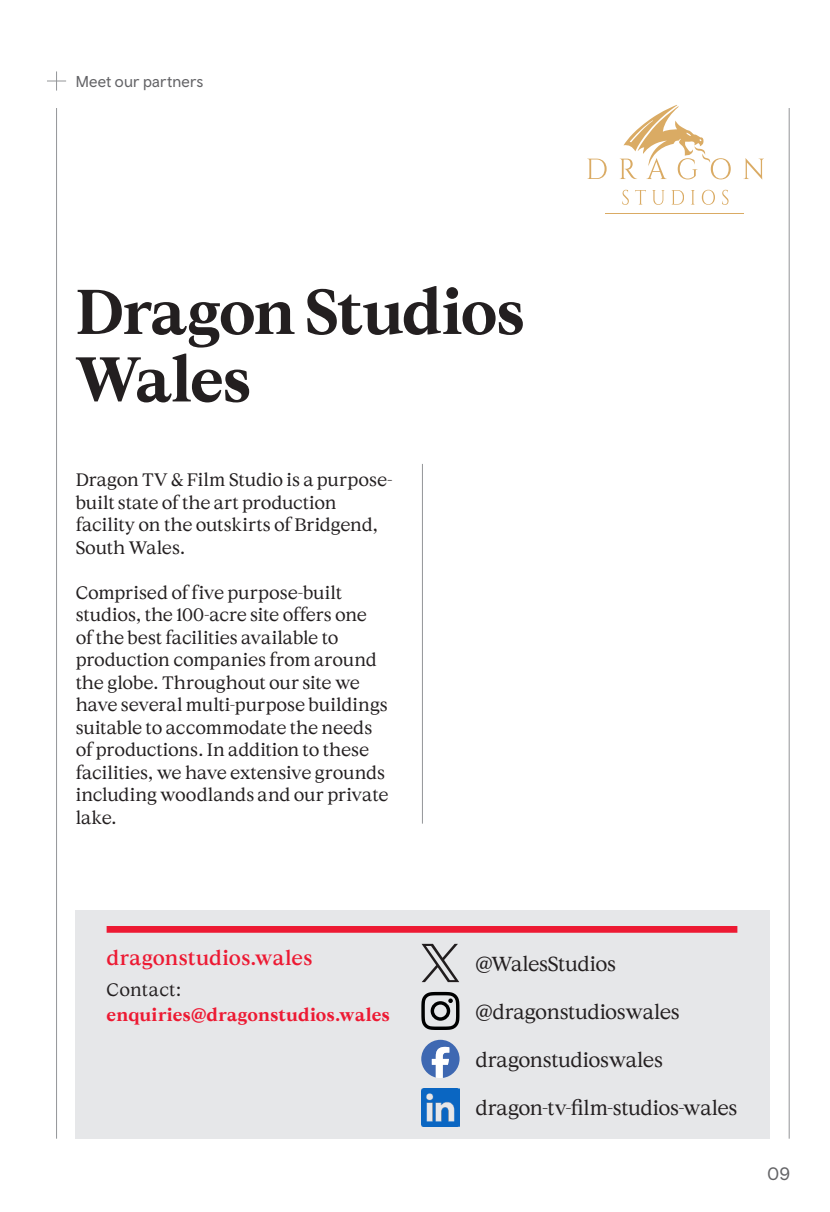
<style>
.page{position:relative;width:830px;height:1212px;background:#fff}
.page>*{position:absolute;margin:0;border:0;box-sizing:border-box;transform-origin:0 0}
.StandFirst_Serif_16_19pt{font:700 63px/67.5px "Wales Serif";letter-spacing:-.015em;color:#231f20}
._02_Body{font:20.25px "Wales Serif";letter-spacing:-.02em;color:#231f20}
.StandFirst_Serif_16_19pt-2{font:500 20.25px "Wales Serif";letter-spacing:.01em;color:#ed1a33}
._02_Body-2{font:18px/22.5px "Wales Serif";letter-spacing:-.01em;color:#231f20}
.URL{font:700 18px "Wales Serif";letter-spacing:.015em;color:#ed1a33}
.URL-2{font:18px "Wales Serif";letter-spacing:.015em;color:#231f20}
.t1{font:18px "Wales Sans Body";color:#636366}
.t2{font:15.75px "Wales Sans Body";letter-spacing:.015em;color:#636366}
</style>
<div class="page">
<hr style="left:788px;top:108px;width:1px;height:1031px;background:#939598">
<hr style="left:56px;top:108px;width:1px;height:1031px;background:#939598">
<svg style="left:47px;top:71px;width:19px;height:20px"></svg>
<div style="left:75px;top:910px;width:694px;height:229px;background:#e6e7e9"></div>
<div style="left:107px;top:926px;width:630px;height:7px;background:#ed1a33"></div>
<hr style="left:422px;top:464px;width:1px;height:360px;background:#939598">
<svg style="left:587px;top:159px;width:19px;height:20px"></svg>
<svg style="left:622px;top:190px;width:6px;height:15px"></svg>
<svg style="left:635px;top:190px;width:10px;height:15px"></svg>
<svg style="left:652px;top:190px;width:12px;height:15px"></svg>
<svg style="left:671px;top:190px;width:12px;height:15px"></svg>
<svg style="left:691px;top:190px;width:3px;height:15px"></svg>
<svg style="left:701px;top:190px;width:13px;height:15px"></svg>
<svg style="left:619px;top:105px;width:111px;height:74px"></svg>
<svg style="left:722px;top:190px;width:6px;height:15px"></svg>
<hr style="left:604px;top:213px;width:139px;height:1px;background:#daab64">
<svg style="left:743px;top:158px;width:21px;height:21px"></svg>
<svg style="left:421px;top:944px;width:38px;height:38px"></svg>
<svg style="left:421px;top:992px;width:38px;height:38px"></svg>
<svg style="left:421px;top:1040px;width:38px;height:38px"></svg>
<img style="left:421px;top:1088px;width:38px;height:38px">
<p class="t2" style="left:76px;top:71px;width:129px">Meet our partners</p>
<p class="StandFirst_Serif_16_19pt" style="left:76px;top:277px;width:450px">Dragon Studios<br>Wales</p>
<p class="_02_Body-2" style="left:76px;top:468px;width:318px">Dragon TV &amp; Film Studio is a purpose&shy;built state of the art production facility on the outskirts of Bridgend,<br>South Wales.</p>
<p class="_02_Body-2" style="left:76px;top:581px;width:314px">Comprised of five purpose-built studios, the 100-acre site offers one<br>of the best facilities available to production companies from around the globe. Throughout our site we have several multi-purpose buildings suitable to accommodate the needs of productions. In addition to these facilities, we have extensive grounds including woodlands and our private lake.</p>
<p class="StandFirst_Serif_16_19pt-2" style="left:107px;top:945px;width:207px">dragonstudios.wales</p>
<p class="URL-2" style="left:107px;top:978px;width:76px">Contact:</p>
<p class="URL" style="left:107px;top:1003px;width:284px">enquiries@dragonstudios.wales</p>
<p class="_02_Body" style="left:475px;top:951px;width:142px">@WalesStudios</p>
<p class="_02_Body" style="left:475px;top:999px;width:206px">@dragonstudioswales</p>
<p class="_02_Body" style="left:475px;top:1047px;width:189px">dragonstudioswales</p>
<p class="_02_Body" style="left:475px;top:1096px;width:263px">dragon-tv-film-studios-wales</p>
<p class="t1" style="left:767px;top:1163px;width:24px">09</p>
</div>
